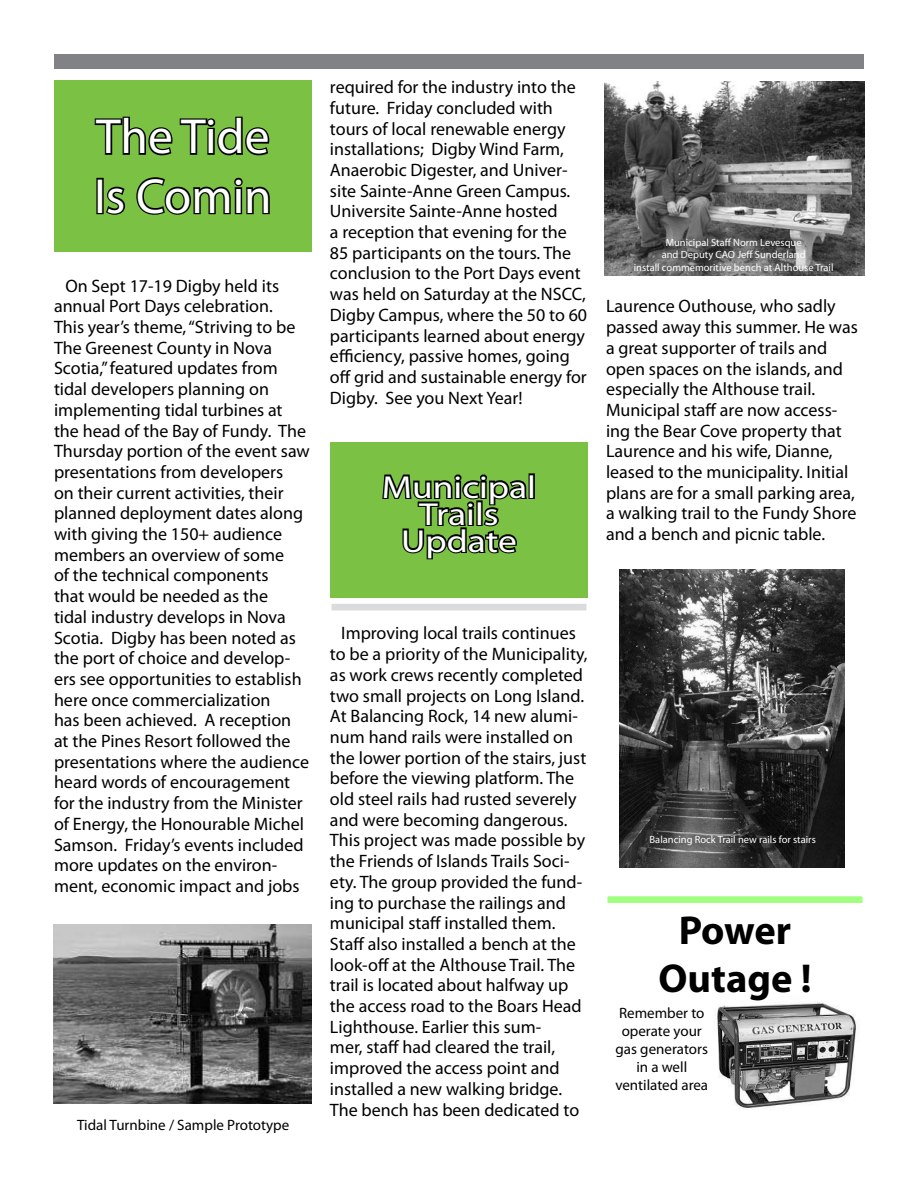
<style>
.page{position:relative;width:918px;height:1188px;background:#fff}
.page>*{position:absolute;margin:0;border:0;box-sizing:border-box;transform-origin:0 0}
.t1{font:49.5px/59.4px "Myriad Pro";color:#fff}
.t2{font:700 40.5px/48.6px "Myriad Pro";color:#000;text-align:center}
.t3{font:31.8px/27px "Myriad Pro";color:#fff;text-align:center;scale:1.18 1}
.t4{font:18px/20.7px "Myriad Pro";color:#000}
.t5{font:15px/18px "Myriad Pro";color:#000;text-align:center}
.t6{font:10.5px/12.6px "Myriad Pro";color:#fff;text-align:center}
</style>
<div class="page">
<div style="left:54px;top:54px;width:810px;height:15px;background:#808285"></div>
<div style="left:54px;top:80px;width:258px;height:172px;background:#7bc143"></div>
<svg style="left:94px;top:116px;width:176px;height:40px"></svg>
<div style="left:96px;top:178px;width:8px;height:36px;border:3px solid #000"></div>
<svg style="left:106px;top:186px;width:19px;height:29px"></svg>
<svg style="left:136px;top:177px;width:134px;height:38px"></svg>
<div style="left:330px;top:442px;width:258px;height:156px;background:#7bc143"></div>
<div style="left:529px;top:473px;width:6px;height:26px;border:3px solid #000"></div>
<svg style="left:382px;top:473px;width:147px;height:87px"></svg>
<img style="left:717px;top:1002px;width:139px;height:107px">
<img style="left:605px;top:81px;width:259px;height:194px">
<img style="left:620px;top:569px;width:225px;height:299px">
<img style="left:54px;top:924px;width:258px;height:180px">
<div style="left:330px;top:602px;width:258px;height:10px;background:#d9dbdc;border:2px solid #fff"></div>
<div style="left:606px;top:895px;width:258px;height:9px;background:#a0ff7f;border:2px solid #fff"></div>
<h1 class="t1" style="left:94px;top:106px;width:179px">The Tide<br>Is Comin</h1>
<p class="t4" style="left:54px;top:275px;width:257px;text-indent:11px">On Sept 17-19 Digby held its annual Port Days celebration.<br>This year’s theme, “Striving to be<br>The Greenest County in Nova<br>Scotia,” featured updates from tidal developers planning on implementing tidal turbines at the head of the Bay of Fundy. The<br>Thursday portion of the event saw presentations from developers<br>on their current activities, their planned deployment dates along with giving the 150+ audience members an overview of some<br>of the technical components<br>that would be needed as the<br>tidal industry develops in Nova<br>Scotia. Digby has been noted as the port of choice and develop&shy;ers see opportunities to establish here once commercialization<br>has been achieved. A reception at the Pines Resort followed the presentations where the audience heard words of encouragement for the industry from the Minister of Energy, the Honourable Michel<br>Samson. Friday’s events included more updates on the environ&shy;ment, economic impact and jobs</p>
<p class="t5" style="left:77px;top:1115px;width:214px">Tidal Turnbine / Sample Prototype</p>
<p class="t4" style="left:330px;top:76px;width:259px">required for the industry into the future. Friday concluded with tours of local renewable energy installations; Digby Wind Farm,<br>Anaerobic Digester, and Univer&shy;site Sainte-Anne Green Campus.<br>Universite Sainte-Anne hosted<br>a reception that evening for the<br>85 participants on the tours. The conclusion to the Port Days event was held on Saturday at the NSCC,<br>Digby Campus, where the 50 to 60 participants learned about energy efficiency, passive homes, going off grid and sustainable energy for<br>Digby. See you Next Year!</p>
<h3 class="t3" style="left:382px;top:473px;width:132px">Municipal<br>Trails<br>Update</h3>
<p class="t6" style="left:634px;top:236px;width:201px">Municipal Staff Norm Levesque<br>and Deputy CAO Jeff Sunderland<br>install commemoritive bench at Althouse Trail</p>
<p class="t4" style="left:606px;top:296px;width:253px">Laurence Outhouse, who sadly passed away this summer. He was a great supporter of trails and open spaces on the islands, and especially the Althouse trail.<br>Municipal staff are now access&shy;ing the Bear Cove property that<br>Laurence and his wife, Dianne, leased to the municipality. Initial plans are for a small parking area, a walking trail to the Fundy Shore and a bench and picnic table.</p>
<p class="t4" style="left:330px;top:623px;width:259px;text-indent:11px">Improving local trails continues to be a priority of the Municipality, as work crews recently completed two small projects on Long Island.<br>At Balancing Rock, 14 new alumi&shy;num hand rails were installed on the lower portion of the stairs, just before the viewing platform. The old steel rails had rusted severely and were becoming dangerous.<br>This project was made possible by the Friends of Islands Trails Soci&shy;ety. The group provided the fund&shy;ing to purchase the railings and municipal staff installed them.<br>Staff also installed a bench at the look-off at the Althouse Trail. The trail is located about halfway up the access road to the Boars Head Lighthouse. Earlier this sum-<br>mer, staff had cleared the trail, improved the access point and installed a new walking bridge.<br>The bench has been dedicated to</p>
<p class="t6" style="left:650px;top:833px;width:168px">Balancing Rock Trail new rails for stairs</p>
<h2 class="t2" style="left:658px;top:904px;width:155px">Power<br>Outage !</h2>
<p class="t5" style="left:615px;top:1004px;width:94px">Remember to operate your gas generators in a well ventilated area</p>
</div>
